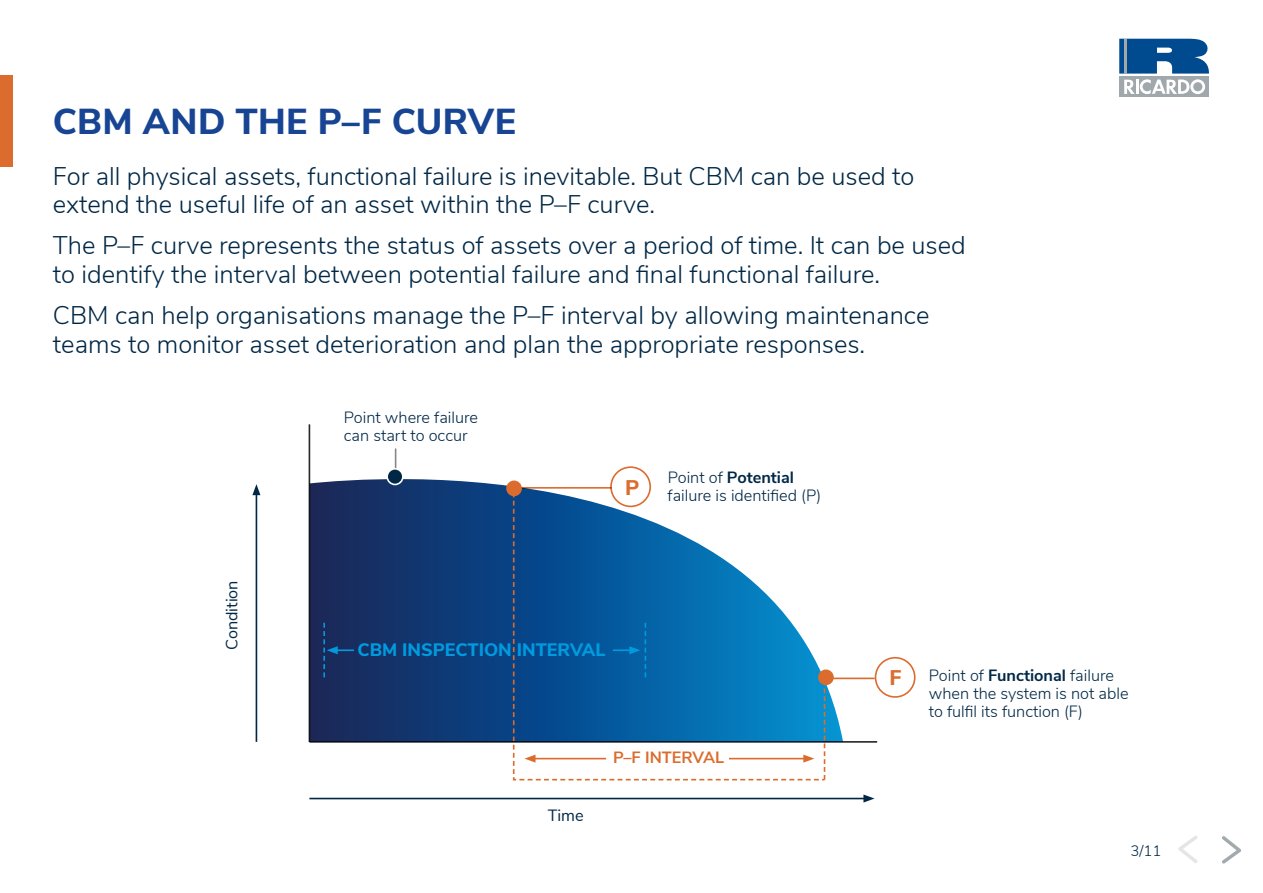
<style>
.page{position:relative;width:1263px;height:893px;background:#fff}
.page>*{position:absolute;margin:0;border:0;box-sizing:border-box;transform-origin:0 0}
.t1{font:800 36px "Nunito Sans";letter-spacing:.01em;color:#174594}
.t2{font:300 25.5px/28.5px "Nunito Sans";color:#002846}
.t3{font:800 21.15px "Nunito Sans";color:#db6c2e}
.t4{font:800 18px "Nunito Sans";color:#009bdf}
.t5{font:300 16.35px/17.9px "Nunito Sans";color:#002846}
.t6{font:16.35px "Nunito Sans";color:#002846}
.t7{font:700 16.35px "Nunito Sans";color:#db6c2e}
.t8{font:300 15px "Nunito Sans";color:#002846}
.s1{font-weight:700}
</style>
<div class="page">
<svg style="left:1222px;top:836px;width:19px;height:28px"></svg>
<svg style="left:1178px;top:836px;width:20px;height:27px"></svg>
<div style="left:0;top:75px;width:13px;height:92px;background:#db6c2e"></div>
<div style="left:1119px;top:76px;width:90px;height:21px;background:#a1a8ab"></div>
<svg style="left:1119px;top:39px;width:90px;height:55px"></svg>
<svg style="left:310px;top:469px;width:533px;height:272px"></svg>
<hr style="left:309px;top:424px;width:1px;height:318px;background:#252829">
<div style="left:875px;top:657px;width:40px;height:41px;border:2px solid #db6c2e;border-radius:50%"></div>
<hr style="left:827px;top:678px;width:47px;height:1px;background:#db6c2e">
<div style="left:818px;top:669px;width:16px;height:16px;background:#db6c2e;border-radius:50%"></div>
<div style="left:611px;top:467px;width:39px;height:39px;background:#fff;border-radius:50%"></div>
<div style="left:610px;top:466px;width:41px;height:41px;border:2px solid #db6c2e;border-radius:50%"></div>
<hr style="left:514px;top:487px;width:97px;height:2px;background:#db6c2e">
<div style="left:506px;top:480px;width:16px;height:16px;background:#db6c2e;border-radius:50%"></div>
<hr style="left:309px;top:798px;width:557px;height:1px;background:#002846">
<svg style="left:863px;top:794px;width:11px;height:8px"></svg>
<hr style="left:256px;top:492px;width:1px;height:250px;background:#002846">
<svg style="left:252px;top:484px;width:8px;height:11px"></svg>
<svg style="left:512px;top:493px;width:314px;height:288px"></svg>
<svg style="left:513px;top:501px;width:312px;height:279px"></svg>
<svg style="left:323px;top:623px;width:31px;height:54px;background:#173366"></svg>
<svg style="left:395px;top:449px;width:1px;height:19px"></svg>
<div style="left:387px;top:469px;width:16px;height:15px;background:#002846;border-radius:50%"></div>
<div style="left:386px;top:468px;width:18px;height:17px;border:2px solid #fff;border-radius:50%"></div>
<hr style="left:309px;top:741px;width:568px;height:2px;background:#252829">
<div style="left:606px;top:749px;width:122px;height:16px;background:#fff"></div>
<h1 class="t1" style="left:53px;top:95px;width:465px">CBM AND THE P–F CURVE</h1>
<p class="t2" style="left:53px;top:160px;width:863px">For all physical assets, functional failure is inevitable. But CBM can be used to extend the useful life of an asset within the P–F curve.</p>
<p class="t2" style="left:53px;top:230px;width:914px">The P–F curve represents the status of assets over a period of time. It can be used to identify the interval between potential failure and final functional failure.</p>
<p class="t2" style="left:53px;top:300px;width:878px">CBM can help organisations manage the P–F interval by allowing maintenance teams to monitor asset deterioration and plan the appropriate responses.</p>
<p class="t6" style="left:220px;top:650px;width:71px;rotate:-90deg">Condition</p>
<p class="t5" style="left:344px;top:407px;width:136px">Point where failure can start to occur</p>
<p class="t3" style="left:625px;top:472px;width:16px">P</p>
<p class="t5" style="left:668px;top:467px;width:155px">Point of <span class="s1">Potential </span>failure is identified (P)</p>
<p class="t4" style="left:357px;top:637px;width:250px">CBM INSPECTION INTERVAL</p>
<p class="t6" style="left:548px;top:804px;width:37px">Time</p>
<p class="t7" style="left:613px;top:745px;width:113px">P–F INTERVAL</p>
<p class="t3" style="left:889px;top:662px;width:14px">F</p>
<p class="t5" style="left:929px;top:665px;width:201px">Point of <span class="s1">Functional</span> failure when the system is not able to fulfil its function (F)</p>
<p class="t8" style="left:1130px;top:839px;width:33px">3/11</p>
</div>
